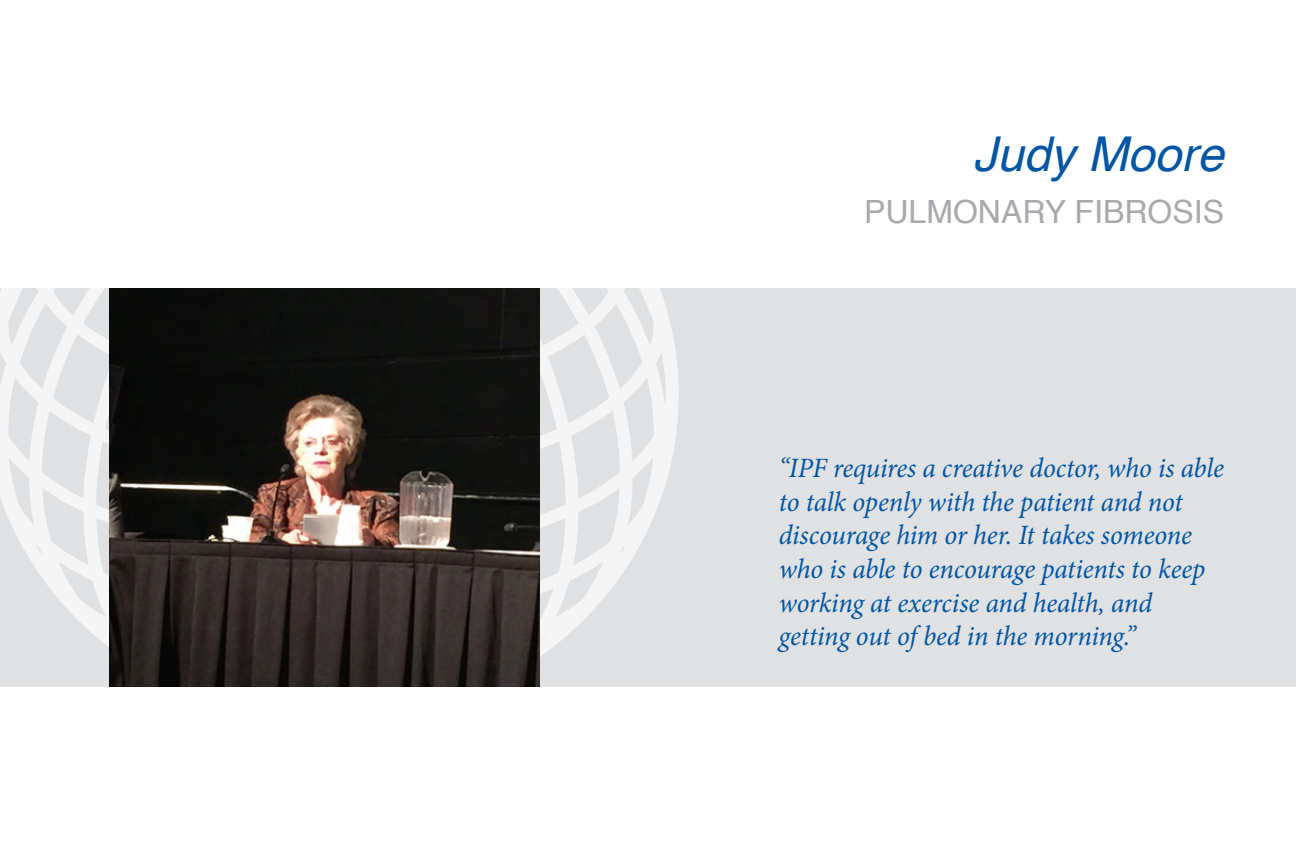
<style>
.page{position:relative;width:1296px;height:864px;background:#fff}
.page>*{position:absolute;margin:0;border:0;box-sizing:border-box;transform-origin:0 0}
.t1{font:italic 48px "Helvetica";color:#0155a5}
.t2{font:32px "Helvetica";color:#a8a9ad}
.t3{font:italic 28px/33.6px "Minion Pro";letter-spacing:-.01em;color:#0155a5}
</style>
<div class="page">
<div style="left:0;top:288px;width:1296px;height:399px;background:#e0e1e3"></div>
<svg style="left:0;top:288px;width:679px;height:368px"></svg>
<img style="left:109px;top:288px;width:431px;height:399px">
<h1 class="t1" style="left:973px;top:117px;width:252px">Judy Moore</h1>
<p class="t2" style="left:864px;top:187px;width:361px">PULMONARY FIBROSIS</p>
<p class="t3" style="left:779px;top:451px;width:447px">“IPF requires a creative doctor, who is able to talk openly with the patient and not discourage him or her. It takes someone who is able to encourage patients to keep working at exercise and health, and getting out of bed in the morning.”</p>
</div>
